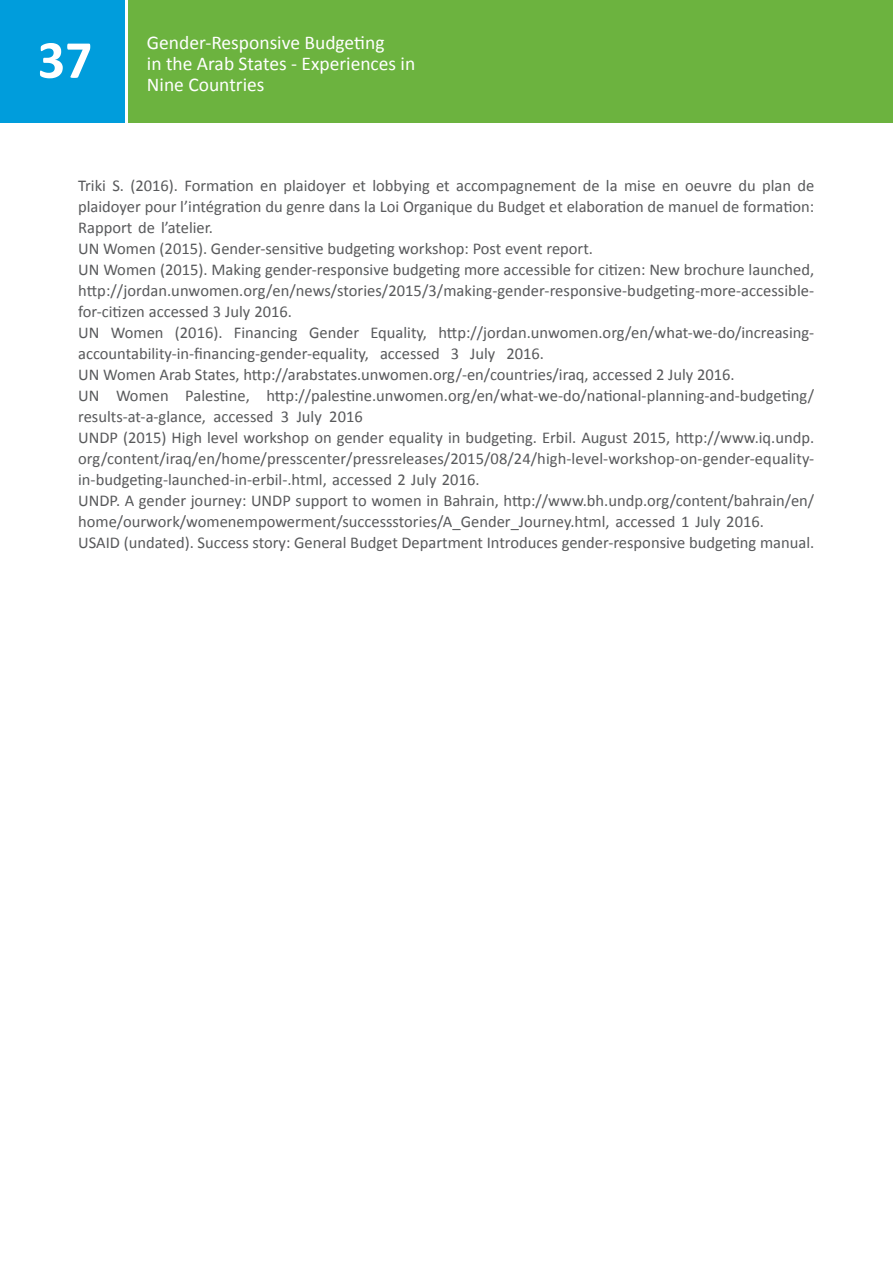
<style>
.page{position:relative;width:893px;height:1263px;background:#fff}
.page>*{position:absolute;margin:0;border:0;box-sizing:border-box;transform-origin:0 0}
.t1{font:700 54px "Calibri";color:#fff}
.t2{font:19.5px/21.1px "Calibri";color:#fff}
.t3{font:16.5px/21px "Calibri";color:#58595b}
</style>
<div class="page">
<div style="left:0;top:0;width:125px;height:123px;background:#009ddc"></div>
<div style="left:129px;top:0;width:764px;height:123px;background:#6cb33f"></div>
<h1 class="t1" style="left:38px;top:25px;width:56px">37</h1>
<p class="t2" style="left:147px;top:32px;width:270px">Gender-Responsive Budgeting<br>in the Arab States - Experiences in</p>
<p class="t2" style="left:147px;top:74px;width:119px">Nine Countries</p>
<p class="t3" style="left:78px;top:175px;width:738px">Triki S. (2016). Formation en plaidoyer et lobbying et accompagnement de la mise en oeuvre du plan de plaidoyer pour l’intégration du genre dans la Loi Organique du Budget et elaboration de manuel de formation:<br>Rapport de l’atelier.<br>UN Women (2015). Gender-sensitive budgeting workshop: Post event report.<br>UN Women (2015). Making gender-responsive budgeting more accessible for citizen: New brochure launched, http://jordan.unwomen.org/en/news/stories/2015/3/making-gender-responsive-budgeting-more-accessible&shy;for-citizen accessed 3 July 2016.<br>UN Women (2016). Financing Gender Equality, http://jordan.unwomen.org/en/what-we-do/increasing&shy;accountability-in-financing-gender-equality, accessed 3 July 2016.<br>UN Women Arab States, http://arabstates.unwomen.org/-en/countries/iraq, accessed 2 July 2016.<br>UN Women Palestine, http://palestine.unwomen.org/en/what-we-do/national-planning-and-budgeting/ results-at-a-glance, accessed 3 July 2016<br>UNDP (2015) High level workshop on gender equality in budgeting. Erbil. August 2015, http://www.iq.undp. org/content/iraq/en/home/presscenter/pressreleases/2015/08/24/high-level-workshop-on-gender-equality&shy;in-budgeting-launched-in-erbil-.html, accessed 2 July 2016.<br>UNDP. A gender journey: UNDP support to women in Bahrain, http://www.bh.undp.org/content/bahrain/en/ home/ourwork/womenempowerment/successstories/A_Gender_Journey.html, accessed 1 July 2016.<br>USAID (undated). Success story: General Budget Department Introduces gender-responsive budgeting manual.</p>
</div>
